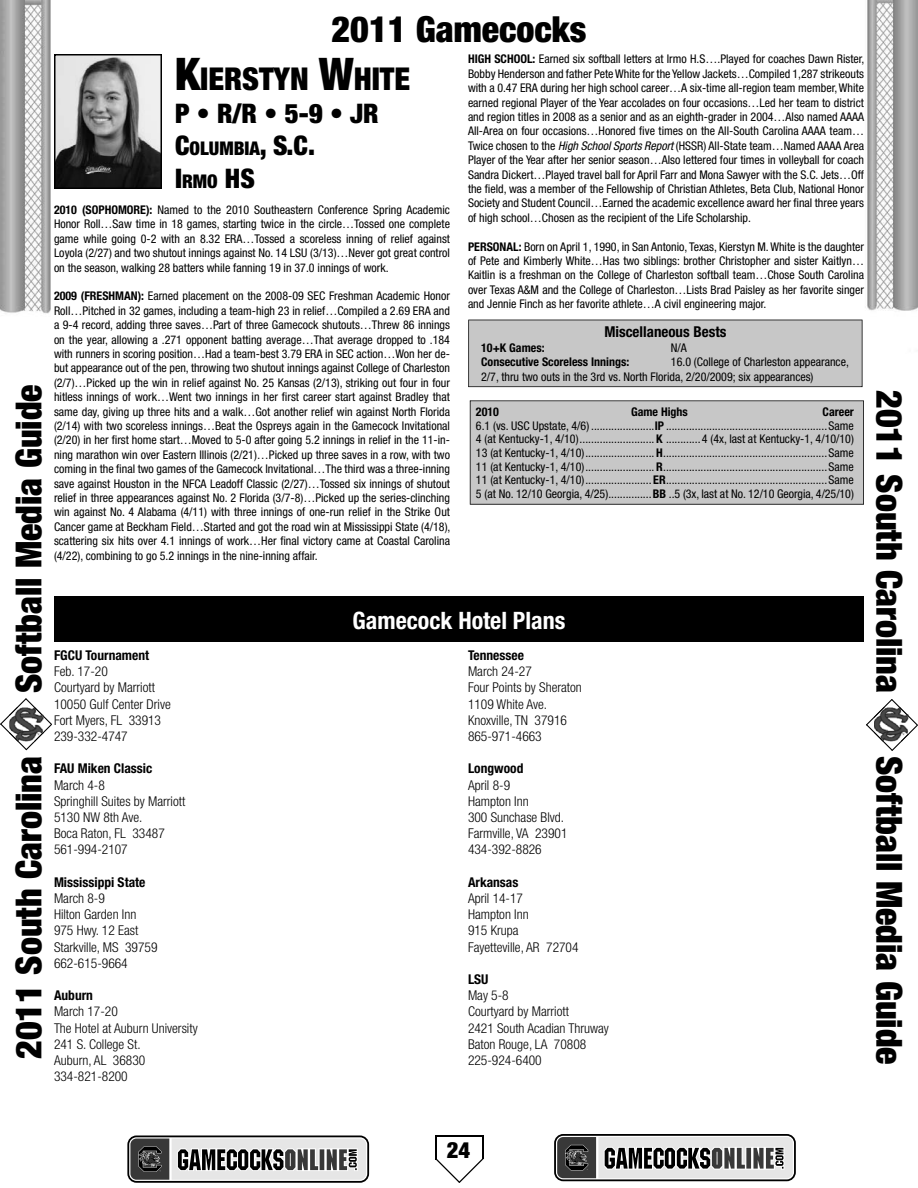
<style>
.page{position:relative;width:918px;height:1188px;background:#fff}
.page>*{position:absolute;margin:0;border:0;box-sizing:border-box;transform-origin:0 0}
.t1{font:900 condensed 36px "Helvetica Neue";color:#000}
.t2{font:900 condensed 31.5px "Helvetica Neue";color:#000}
.t3{font:900 condensed 27px "Helvetica Neue";color:#000}
.t4{font:700 condensed 24px "Helvetica Neue";color:#fff}
.t5{font:900 condensed 22.5px "Helvetica Neue";color:#000}
.t6{font:900 condensed 18.9px "Helvetica Neue";color:#000}
.t7{font:700 condensed 15px "Helvetica Neue";color:#000}
.t8{font:300 condensed 13.5px/16.2px "Helvetica Neue";color:#000}
.t9{font:700 condensed 13.5px "Helvetica Neue";color:#000}
.t10{font:condensed 12px/14.4px "Helvetica Neue";color:#000;text-align:justify}
.t11{font:700 condensed 12px "Helvetica Neue";color:#000}
.s1{font-weight:700}
.s2{font-style:italic}
.s3{font-size:45px}
.s4{font-size:27px}
.s5{font-size:18.9px}
</style>
<div class="page">
<img style="left:0;top:0;width:918px;height:353px">
<hr style="left:435px;top:1135px;width:49px;height:2px;background:#000">
<svg style="left:435px;top:1137px;width:49px;height:46px"></svg>
<svg style="left:554px;top:1134px;width:242px;height:47px"></svg>
<div style="left:556px;top:1136px;width:238px;height:43px;background:#fff;border-radius:7px"></div>
<svg style="left:557px;top:1137px;width:236px;height:41px;background:#999"></svg>
<svg style="left:127px;top:1136px;width:242px;height:47px"></svg>
<svg style="left:129px;top:1137px;width:238px;height:44px"></svg>
<svg style="left:130px;top:1139px;width:236px;height:41px;background:#999"></svg>
<svg style="left:0;top:698px;width:52px;height:52px"></svg>
<svg style="left:866px;top:699px;width:52px;height:52px"></svg>
<svg style="left:54px;top:54px;width:108px;height:135px;background:#7a7a7a"></svg>
<div style="left:468px;top:320px;width:394px;height:67px;background:#c7c7c7"></div>
<div style="left:470px;top:400px;width:394px;height:105px;background:#c7c7c7"></div>
<div style="left:54px;top:596px;width:810px;height:46px;background:#000"></div>
<h1 class="t1" style="left:332px;top:16px;width:256px">2011 Gamecocks</h1>
<p class="t10" style="left:468px;top:53px;width:398px"><span class="s1">HIGH SCHOOL:</span> Earned six softball letters at Irmo H.S….Played for coaches Dawn Rister, Bobby Henderson and father Pete White for the Yellow Jackets…Compiled 1,287 strikeouts with a 0.47 ERA during her high school career…A six-time all-region team member, White earned regional Player of the Year accolades on four occasions…Led her team to district and region titles in 2008 as a senior and as an eighth-grader in 2004…Also named AAAA All-Area on four occasions…Honored five times on the All-South Carolina AAAA team… Twice chosen to the <span class="s2">High School Sports Report</span> (HSSR) All-State team…Named AAAA Area Player of the Year after her senior season…Also lettered four times in volleyball for coach Sandra Dickert…Played travel ball for April Farr and Mona Sawyer with the S.C. Jets…Off the field, was a member of the Fellowship of Christian Athletes, Beta Club, National Honor Society and Student Council…Earned the academic excellence award her final three years of high school…Chosen as the recipient of the Life Scholarship.</p>
<p class="t10" style="left:468px;top:240px;width:398px"><span class="s1">PERSONAL:</span> Born on April 1, 1990, in San Antonio, Texas, Kierstyn M. White is the daughter of Pete and Kimberly White…Has two siblings: brother Christopher and sister Kaitlyn… Kaitlin is a freshman on the College of Charleston softball team…Chose South Carolina over Texas A&amp;M and the College of Charleston…Lists Brad Paisley as her favorite singer and Jennie Finch as her favorite athlete…A civil engineering major.</p>
<h2 class="t2" style="left:175px;top:68px;width:237px"><span class="s3">K</span>IERSTYN <span class="s3">W</span>HITE</h2>
<h3 class="t3" style="left:175px;top:104px;width:205px">P • R/R • 5-9 • JR</h3>
<h3 class="t6" style="left:175px;top:142px;width:141px"><span class="s4">C</span>OLUMBIA<span class="s4">, S.C.</span></h3>
<h3 class="t3" style="left:175px;top:168px;width:81px">I<span class="s5">RMO</span> HS</h3>
<p class="t10" style="left:54px;top:204px;width:398px"><span class="s1">2010 (SOPHOMORE):</span> Named to the 2010 Southeastern Conference Spring Academic Honor Roll…Saw time in 18 games, starting twice in the circle…Tossed one complete game while going 0-2 with an 8.32 ERA…Tossed a scoreless inning of relief against Loyola (2/27) and two shutout innings against No. 14 LSU (3/13)…Never got great control on the season, walking 28 batters while fanning 19 in 37.0 innings of work.</p>
<p class="t10" style="left:54px;top:290px;width:398px"><span class="s1">2009 (FRESHMAN):</span> Earned placement on the 2008-09 SEC Freshman Academic Honor Roll…Pitched in 32 games, including a team-high 23 in relief…Compiled a 2.69 ERA and a 9-4 record, adding three saves…Part of three Gamecock shutouts…Threw 86 innings on the year, allowing a .271 opponent batting average…That average dropped to .184 with runners in scoring position…Had a team-best 3.79 ERA in SEC action…Won her de&shy;but appearance out of the pen, throwing two shutout innings against College of Charleston (2/7)…Picked up the win in relief against No. 25 Kansas (2/13), striking out four in four hitless innings of work…Went two innings in her first career start against Bradley that same day, giving up three hits and a walk…Got another relief win against North Florida (2/14) with two scoreless innings…Beat the Ospreys again in the Gamecock Invitational (2/20) in her first home start…Moved to 5-0 after going 5.2 innings in relief in the 11-in&shy;ning marathon win over Eastern Illinois (2/21)…Picked up three saves in a row, with two coming in the final two games of the Gamecock Invitational…The third was a three-inning save against Houston in the NFCA Leadoff Classic (2/27)…Tossed six innings of shutout relief in three appearances against No. 2 Florida (3/7-8)…Picked up the series-clinching win against No. 4 Alabama (4/11) with three innings of one-run relief in the Strike Out Cancer game at Beckham Field…Started and got the road win at Mississippi State (4/18), scattering six hits over 4.1 innings of work…Her final victory came at Coastal Carolina (4/22), combining to go 5.2 innings in the nine-inning affair.</p>
<p class="t7" style="left:604px;top:327px;width:124px">Miscellaneous Bests</p>
<p class="t11" style="left:481px;top:343px;width:65px">10+K Games:</p>
<p class="t10" style="left:671px;top:341px;width:18px">N/A</p>
<p class="t11" style="left:481px;top:358px;width:150px">Consecutive Scoreless Innings:</p>
<p class="t10" style="left:481px;top:356px;width:369px;text-indent:190px">16.0 (College of Charleston appearance,<br>2/7, thru two outs in the 3rd vs. North Florida, 2/20/2009; six appearances)</p>
<p class="t11" style="left:476px;top:407px;width:25px">2010</p>
<p class="t11" style="left:631px;top:407px;width:58px">Game Highs</p>
<h1 class="t1" style="left:16px;top:693px;width:310px;rotate:-90deg">Softball Media Guide</h1>
<h1 class="t1" style="left:902px;top:390px;width:305px;rotate:90deg">2011 South Carolina</h1>
<p class="t10" style="left:476px;top:406px;width:380px;line-height:13.6px;text-indent:347px"><span class="s1">Career </span>6.1 (vs. USC Upstate, 4/6) ......................<span class="s1">IP</span> ........................................................Same 4 (at Kentucky-1, 4/10) .......................... <span class="s1">K</span> ............4 (4x, last at Kentucky-1, 4/10/10)<br>13 (at Kentucky-1, 4/10) ........................ <span class="s1">H</span> .........................................................Same 11 (at Kentucky-1, 4/10) ........................ <span class="s1">R</span> .........................................................Same 11 (at Kentucky-1, 4/10) ....................... <span class="s1">ER</span> ........................................................Same 5 (at No. 12/10 Georgia, 4/25) ...............<span class="s1">BB</span> ..5 (3x, last at No. 12/10 Georgia, 4/25/10)</p>
<h3 class="t4" style="left:353px;top:611px;width:214px">Gamecock Hotel Plans</h3>
<p class="t9" style="left:54px;top:650px;width:97px">FGCU Tournament</p>
<p class="t8" style="left:54px;top:664px;width:118px">Feb. 17-20<br>Courtyard by Marriott<br>10050 Gulf Center Drive<br>Fort Myers, FL 33913<br>239-332-4747</p>
<p class="t9" style="left:54px;top:764px;width:100px">FAU Miken Classic</p>
<p class="t8" style="left:54px;top:778px;width:133px">March 4-8<br>Springhill Suites by Marriott<br>5130 NW 8th Ave.<br>Boca Raton, FL 33487<br>561-994-2107</p>
<p class="t9" style="left:54px;top:877px;width:93px">Mississippi State</p>
<p class="t8" style="left:54px;top:891px;width:105px">March 8-9<br>Hilton Garden Inn<br>975 Hwy. 12 East<br>Starkville, MS 39759<br>662-615-9664</p>
<p class="t9" style="left:54px;top:991px;width:41px">Auburn</p>
<p class="t8" style="left:54px;top:1005px;width:145px">March 17-20<br>The Hotel at Auburn University<br>241 S. College St.<br>Auburn, AL 36830<br>334-821-8200</p>
<p class="t9" style="left:468px;top:650px;width:57px">Tennessee</p>
<p class="t8" style="left:468px;top:664px;width:115px">March 24-27<br>Four Points by Sheraton<br>1109 White Ave.<br>Knoxville, TN 37916<br>865-971-4663</p>
<p class="t9" style="left:468px;top:764px;width:57px">Longwood</p>
<p class="t8" style="left:468px;top:778px;width:101px">April 8-9<br>Hampton Inn<br>300 Sunchase Blvd.<br>Farmville, VA 23901<br>434-392-8826</p>
<p class="t9" style="left:468px;top:877px;width:52px">Arkansas</p>
<p class="t8" style="left:468px;top:891px;width:112px">April 14-17<br>Hampton Inn<br>915 Krupa<br>Fayetteville, AR 72704</p>
<p class="t9" style="left:468px;top:974px;width:22px">LSU</p>
<p class="t8" style="left:468px;top:988px;width:142px">May 5-8<br>Courtyard by Marriott<br>2421 South Acadian Thruway<br>Baton Rouge, LA 70808<br>225-924-6400</p>
<h1 class="t1" style="left:902px;top:756px;width:310px;rotate:90deg">Softball Media Guide</h1>
<h1 class="t1" style="left:16px;top:1059px;width:305px;rotate:-90deg">2011 South Carolina</h1>
<h3 class="t5" style="left:447px;top:1142px;width:25px">24</h3>
</div>
